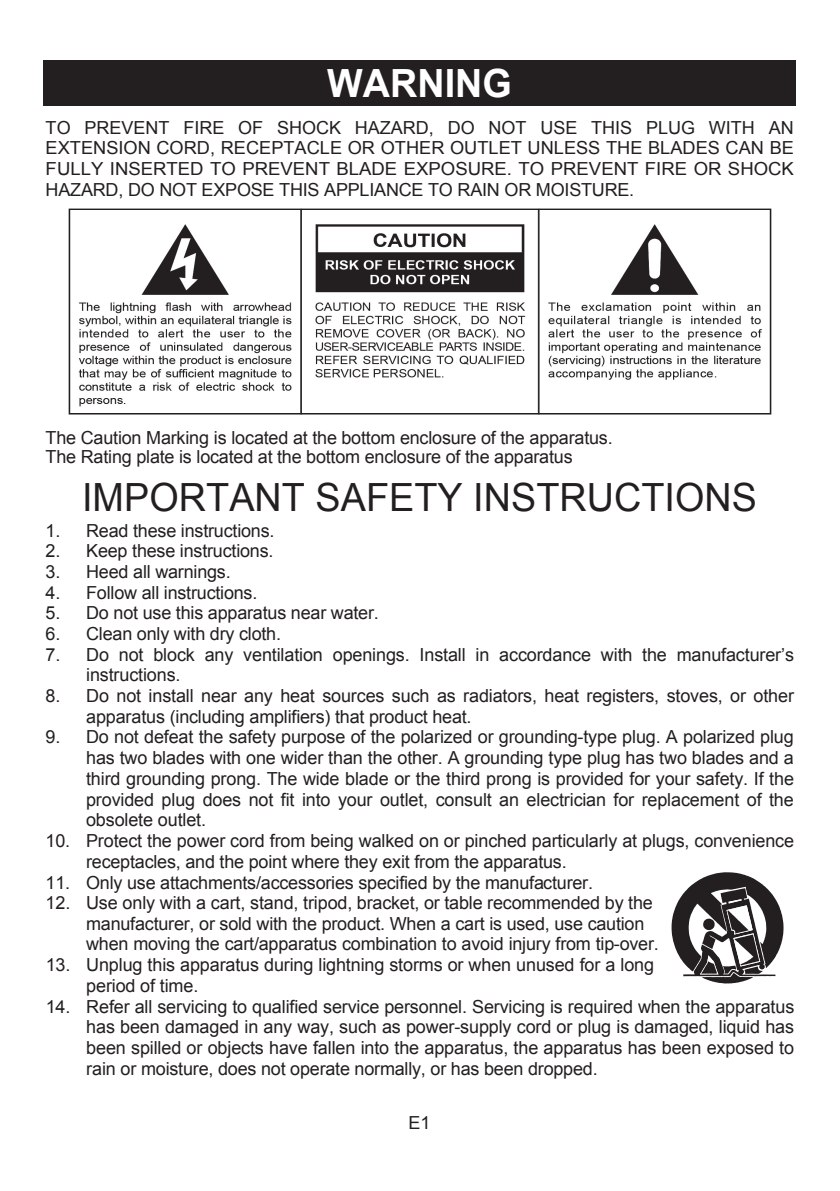
<style>
.page{position:relative;width:840px;height:1191px;background:#fff}
.page>*{position:absolute;margin:0;border:0;box-sizing:border-box;transform-origin:0 0}
.t1{font:38.8px "Arial";color:#231f20}
.t2{font:700 38.8px "Arial";color:#fff}
.t3{font:18px/20.6px "Arial";letter-spacing:-.01em;color:#231f20}
</style>
<div class="page">
<div style="left:43px;top:61px;width:752px;height:45px;background:#231f20"></div>
<img style="left:68px;top:208px;width:702px;height:206px">
<svg style="left:671px;top:872px;width:112px;height:111px"></svg>
<h1 class="t2" style="left:327px;top:58px;width:186px">WARNING</h1>
<p class="t3" style="left:46px;top:117px;width:749px;text-align:justify">TO PREVENT FIRE OF SHOCK HAZARD, DO NOT USE THIS PLUG WITH AN EXTENSION CORD, RECEPTACLE OR OTHER OUTLET UNLESS THE BLADES CAN BE FULLY INSERTED TO PREVENT BLADE EXPOSURE. TO PREVENT FIRE OR SHOCK HAZARD, DO NOT EXPOSE THIS APPLIANCE TO RAIN OR MOISTURE.</p>
<p class="t3" style="left:46px;top:428px;width:568px;line-height:18.8px">The Caution Marking is located at the bottom enclosure of the apparatus.<br>The Rating plate is located at the bottom enclosure of the apparatus</p>
<h1 class="t1" style="left:82px;top:472px;width:676px">IMPORTANT SAFETY INSTRUCTIONS</h1>
<p class="t3" style="left:46px;top:520px;width:230px">1. Read these instructions.</p>
<p class="t3" style="left:46px;top:541px;width:229px">2. Keep these instructions.</p>
<p class="t3" style="left:46px;top:561px;width:186px">3. Heed all warnings.</p>
<p class="t3" style="left:46px;top:582px;width:213px">4. Follow all instructions.</p>
<p class="t3" style="left:46px;top:603px;width:334px">5. Do not use this apparatus near water.</p>
<p class="t3" style="left:46px;top:623px;width:237px">6. Clean only with dry cloth.</p>
<p class="t3" style="left:86px;top:644px;width:709px;text-indent:-40px">7. Do not block any ventilation openings. Install in accordance with the manufacturer’s instructions.</p>
<p class="t3" style="left:86px;top:685px;width:709px;text-indent:-40px">8. Do not install near any heat sources such as radiators, heat registers, stoves, or other apparatus (including amplifiers) that product heat.</p>
<p class="t3" style="left:86px;top:727px;width:709px;text-align:justify;text-indent:-40px">9. Do not defeat the safety purpose of the polarized or grounding-type plug. A polarized plug has two blades with one wider than the other. A grounding type plug has two blades and a third grounding prong. The wide blade or the third prong is provided for your safety. If the provided plug does not fit into your outlet, consult an electrician for replacement of the obsolete outlet.</p>
<p class="t3" style="left:86px;top:830px;width:709px;text-indent:-40px">10. Protect the power cord from being walked on or pinched particularly at plugs, convenience receptacles, and the point where they exit from the apparatus.</p>
<p class="t3" style="left:46px;top:872px;width:548px">11. Only use attachments/accessories specified by the manufacturer.</p>
<p class="t3" style="left:86px;top:892px;width:574px;text-indent:-40px">12. Use only with a cart, stand, tripod, bracket, or table recommended by the manufacturer, or sold with the product. When a cart is used, use caution when moving the cart/apparatus combination to avoid injury from tip-over.</p>
<p class="t3" style="left:86px;top:955px;width:569px;text-indent:-41px">13. Unplug this apparatus during lightning storms or when unused for a long period of time.</p>
<p class="t3" style="left:86px;top:996px;width:709px;text-align:justify;text-indent:-40px">14. Refer all servicing to qualified service personnel. Servicing is required when the apparatus has been damaged in any way, such as power-supply cord or plug is damaged, liquid has been spilled or objects have fallen into the apparatus, the apparatus has been exposed to rain or moisture, does not operate normally, or has been dropped.</p>
<p class="t3" style="left:408px;top:1112px;width:24px">E1</p>
</div>
